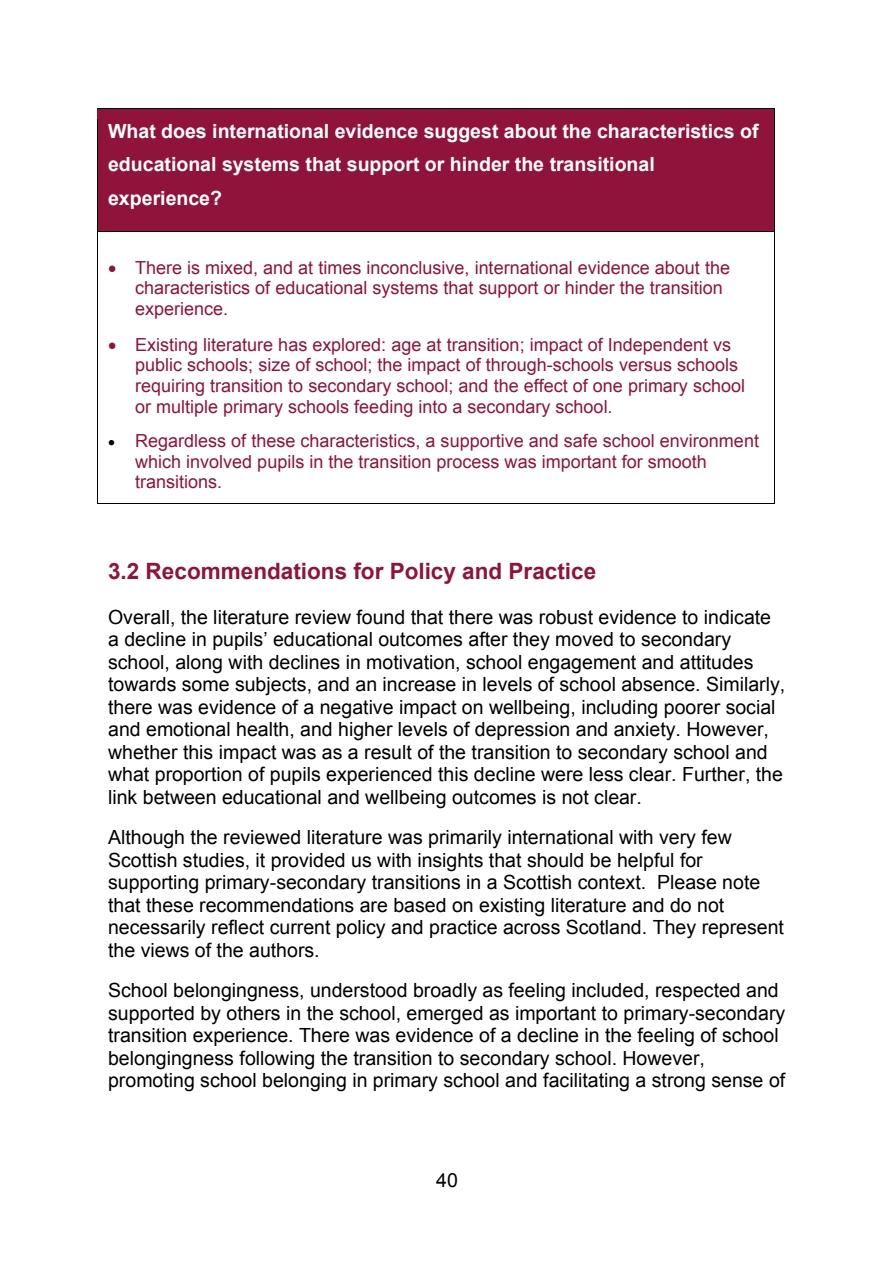
<style>
.page{position:relative;width:894px;height:1263px;background:#fff}
.page>*{position:absolute;margin:0;border:0;box-sizing:border-box;transform-origin:0 0}
.t1{font:700 22.5px "Arial";color:#8f133a}
.t2{font:19.5px/22.5px "Arial";color:#000}
.t3{font:700 19.5px/33.6px "Arial";color:#fff}
.t4{font:18px/20.7px "Arial";color:#8f133a}
.s1{color:#000}
</style>
<div class="page">
<div style="left:98px;top:109px;width:675px;height:122px;background:#8f133a"></div>
<hr style="left:98px;top:108px;width:675px;height:1px;background:#000">
<hr style="left:97px;top:119px;width:1px;height:112px;background:#000">
<hr style="left:773px;top:119px;width:1px;height:112px;background:#000">
<hr style="left:98px;top:231px;width:675px;height:1px;background:#000">
<hr style="left:97px;top:242px;width:1px;height:261px;background:#000">
<hr style="left:98px;top:503px;width:675px;height:1px;background:#000">
<hr style="left:773px;top:242px;width:1px;height:261px;background:#000">
<p class="t3" style="left:108px;top:114px;width:651px">What does international evidence suggest about the characteristics of educational systems that support or hinder the transitional experience?</p>
<p class="t4" style="left:135px;top:257px;width:596px;text-indent:-27px">• There is mixed, and at times inconclusive, international evidence about the characteristics of educational systems that support or hinder the transition experience.</p>
<p class="t4" style="left:135px;top:334px;width:611px;text-indent:-27px">• Existing literature has explored: age at transition; impact of Independent vs public schools; size of school; the impact of through-schools versus schools requiring transition to secondary school; and the effect of one primary school or multiple primary schools feeding into a secondary school.</p>
<p class="t4" style="left:135px;top:430px;width:625px;text-indent:-27px"><span class="s1">•</span> Regardless of these characteristics, a supportive and safe school environment which involved pupils in the transition process was important for smooth transitions.</p>
<h2 class="t1" style="left:108px;top:558px;width:489px">3.2 Recommendations for Policy and Practice</h2>
<p class="t2" style="left:108px;top:605px;width:678px">Overall, the literature review found that there was robust evidence to indicate a decline in pupils’ educational outcomes after they moved to secondary school, along with declines in motivation, school engagement and attitudes towards some subjects, and an increase in levels of school absence. Similarly, there was evidence of a negative impact on wellbeing, including poorer social and emotional health, and higher levels of depression and anxiety. However, whether this impact was as a result of the transition to secondary school and what proportion of pupils experienced this decline were less clear. Further, the link between educational and wellbeing outcomes is not clear.</p>
<p class="t2" style="left:108px;top:826px;width:677px">Although the reviewed literature was primarily international with very few Scottish studies, it provided us with insights that should be helpful for supporting primary-secondary transitions in a Scottish context. Please note that these recommendations are based on existing literature and do not necessarily reflect current policy and practice across Scotland. They represent the views of the authors.</p>
<p class="t2" style="left:108px;top:979px;width:678px">School belongingness, understood broadly as feeling included, respected and supported by others in the school, emerged as important to primary-secondary transition experience. There was evidence of a decline in the feeling of school belongingness following the transition to secondary school. However, promoting school belonging in primary school and facilitating a strong sense of</p>
<p class="t2" style="left:436px;top:1169px;width:23px">40</p>
</div>
